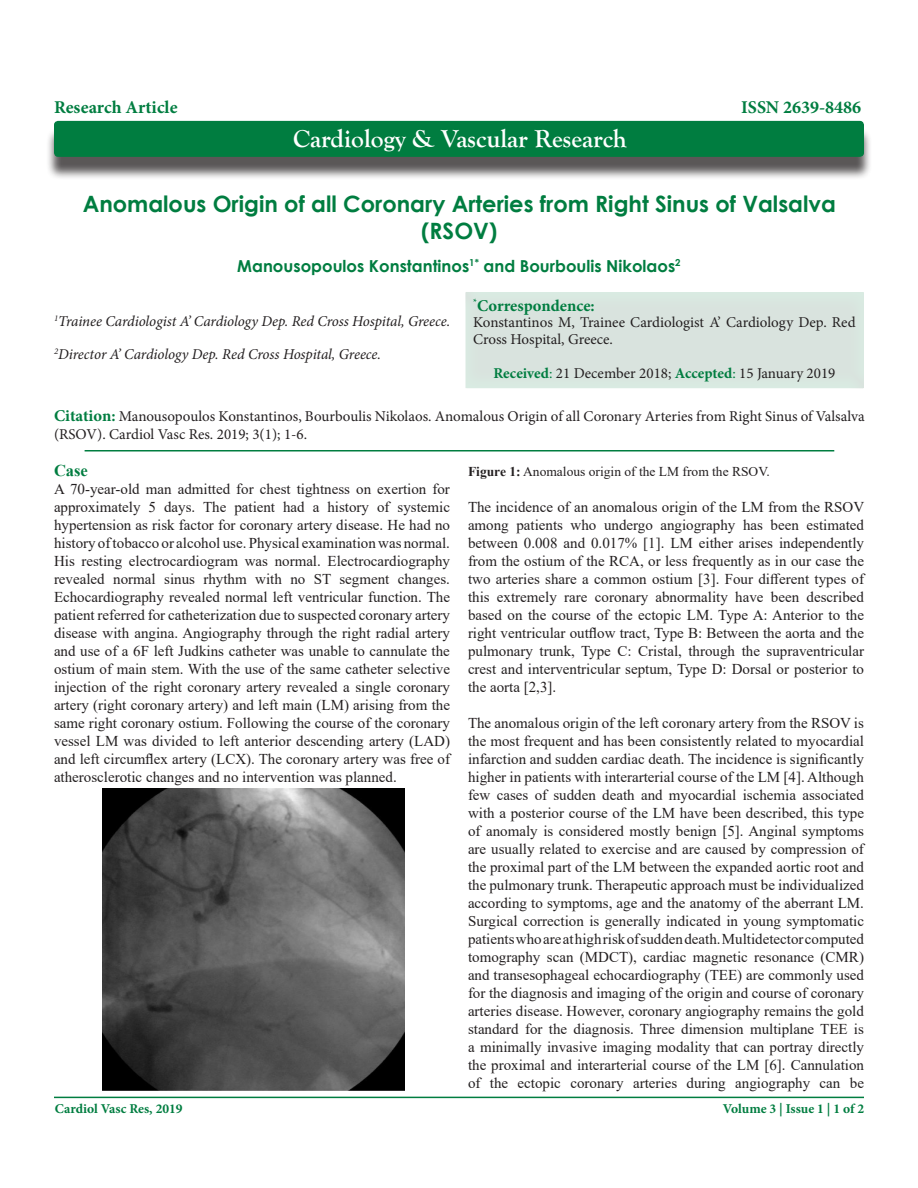
<style>
.page{position:relative;width:918px;height:1188px;background:#fff}
.page>*{position:absolute;margin:0;border:0;box-sizing:border-box;transform-origin:0 0}
.t1{font:700 25.5px "Goudy Old Style T";color:#fff}
.t2{font:700 22.5px/27px "Century Gothic";color:#007d40;text-align:center}
.t3{font:700 18px "Minion Pro";color:#007d40}
.t4{font:700 16.5px "Century Gothic";color:#007d40}
.t5{font:700 16.5px "Minion Pro";color:#007d40}
.t6{font:700 16.5px "Times New Roman";color:#007d40}
.t7{font:15px/18px "Times New Roman";color:#231f20;text-align:justify}
.t8{font:15px/16.5px "Minion Pro";color:#231f20}
.t9{font:italic 15px "Minion Pro";letter-spacing:-.01em;color:#231f20}
.t10{font:13.5px "Times New Roman";color:#231f20}
.t11{font:700 13.5px "Minion Pro";color:#007d40}
.s1{font-weight:700;color:#007d40}
.s2{color:#007d40}
.s3{font-weight:700;font-size:16.5px;color:#007d40}
.s4{font-weight:700}
</style>
<div class="page">
<hr style="left:54px;top:1097px;width:810px;height:1px;background:#007d40">
<div style="left:464px;top:287px;width:402px;height:103px;background:#231f20;opacity:.5"></div>
<div style="left:46px;top:128px;width:826px;height:52px;background:#231f20;opacity:.75"></div>
<div style="left:54px;top:121px;width:810px;height:36px;background:#007d40;border-radius:4px"></div>
<hr style="left:85px;top:450px;width:749px;height:2px;background:#007d40">
<img style="left:102px;top:788px;width:302px;height:303px">
<p class="t3" style="left:54px;top:94px;width:125px">Research Article</p>
<p class="t3" style="left:741px;top:95px;width:122px">ISSN 2639-8486</p>
<p class="t1" style="left:293px;top:124px;width:335px">Cardiology &amp; Vascular Research</p>
<p class="t2" style="left:83px;top:189px;width:755px">Anomalous Origin of all Coronary Arteries from Right Sinus of Valsalva (RSOV)</p>
<p class="t4" style="left:237px;top:253px;width:445px">Manousopoulos Konstantinos<sup>1*</sup> and Bourboulis Nikolaos<sup>2</sup></p>
<p class="t9" style="left:54px;top:311px;width:398px"><sup>1</sup>Trainee Cardiologist A’ Cardiology Dep. Red Cross Hospital, Greece.</p>
<p class="t9" style="left:54px;top:344px;width:329px"><sup>2</sup>Director A’ Cardiology Dep. Red Cross Hospital, Greece.</p>
<p class="t5" style="left:473px;top:294px;width:123px"><sup>*</sup>Correspondence:</p>
<p class="t8" style="left:473px;top:314px;width:384px">Konstantinos M, Trainee Cardiologist A’ Cardiology Dep. Red<br>Cross Hospital, Greece.</p>
<p class="t8" style="left:493px;top:365px;width:344px"><span class="s1">Received</span><span class="s2">:</span> 21 December 2018; <span class="s1">Accepted</span><span class="s2">:</span> 15 January 2019</p>
<p class="t8" style="left:54px;top:407px;width:812px;line-height:18px"><span class="s3">Citation:</span> Manousopoulos Konstantinos, Bourboulis Nikolaos. Anomalous Origin of all Coronary Arteries from Right Sinus of Valsalva (RSOV). Cardiol Vasc Res. 2019; 3(1); 1-6.</p>
<p class="t6" style="left:54px;top:459px;width:35px">Case</p>
<p class="t7" style="left:54px;top:480px;width:398px">A 70-year-old man admitted for chest tightness on exertion for approximately 5 days. The patient had a history of systemic hypertension as risk factor for coronary artery disease. He had no history of tobacco or alcohol use. Physical examination was normal.<br>His resting electrocardiogram was normal. Electrocardiography revealed normal sinus rhythm with no ST segment changes.<br>Echocardiography revealed normal left ventricular function. The patient referred for catheterization due to suspected coronary artery disease with angina. Angiography through the right radial artery and use of a 6F left Judkins catheter was unable to cannulate the ostium of main stem. With the use of the same catheter selective injection of the right coronary artery revealed a single coronary artery (right coronary artery) and left main (LM) arising from the same right coronary ostium. Following the course of the coronary vessel LM was divided to left anterior descending artery (LAD) and left circumflex artery (LCX). The coronary artery was free of atherosclerotic changes and no intervention was planned.</p>
<p class="t10" style="left:468px;top:462px;width:303px"><span class="s4">Figure 1:</span> Anomalous origin of the LM from the RSOV.</p>
<p class="t7" style="left:468px;top:497px;width:398px">The incidence of an anomalous origin of the LM from the RSOV among patients who undergo angiography has been estimated between 0.008 and 0.017% [1]. LM either arises independently from the ostium of the RCA, or less frequently as in our case the two arteries share a common ostium [3]. Four different types of this extremely rare coronary abnormality have been described based on the course of the ectopic LM. Type A: Anterior to the right ventricular outflow tract, Type B: Between the aorta and the pulmonary trunk, Type C: Cristal, through the supraventricular crest and interventricular septum, Type D: Dorsal or posterior to the aorta [2,3].</p>
<p class="t7" style="left:468px;top:713px;width:398px">The anomalous origin of the left coronary artery from the RSOV is the most frequent and has been consistently related to myocardial infarction and sudden cardiac death. The incidence is significantly higher in patients with interarterial course of the LM [4]. Although few cases of sudden death and myocardial ischemia associated with a posterior course of the LM have been described, this type of anomaly is considered mostly benign [5]. Anginal symptoms are usually related to exercise and are caused by compression of the proximal part of the LM between the expanded aortic root and the pulmonary trunk. Therapeutic approach must be individualized according to symptoms, age and the anatomy of the aberrant LM.<br>Surgical correction is generally indicated in young symptomatic patients who are at high risk of sudden death. Multidetector computed tomography scan (MDCT), cardiac magnetic resonance (CMR) and transesophageal echocardiography (TEE) are commonly used for the diagnosis and imaging of the origin and course of coronary arteries disease. However, coronary angiography remains the gold standard for the diagnosis. Three dimension multiplane TEE is a minimally invasive imaging modality that can portray directly the proximal and interarterial course of the LM [6]. Cannulation of the ectopic coronary arteries during angiography can be</p>
<p class="t11" style="left:55px;top:1100px;width:129px">Cardiol Vasc Res, 2019</p>
<p class="t11" style="left:723px;top:1100px;width:143px">Volume 3 | Issue 1 | 1 of 2</p>
</div>
